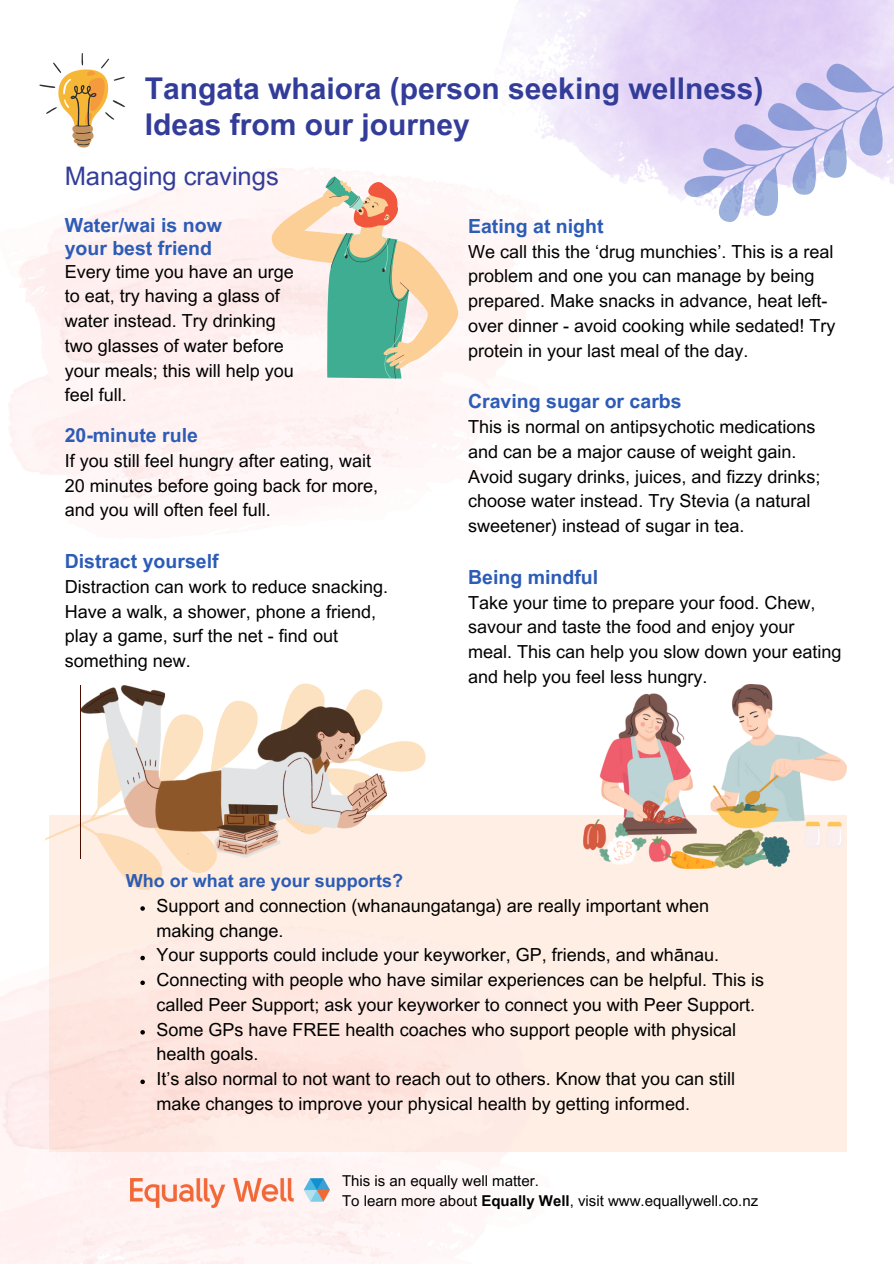
<style>
.page{position:relative;width:894px;height:1264px;background:#fff}
.page>*{position:absolute;margin:0;border:0;box-sizing:border-box;transform-origin:0 0}
.t1{font:700 30px/36px "Arial MT Pro";color:#333d99}
.t2{font:25.5px "Arial MT Pro";color:#333d99}
.t3{font:700 19.5px/22.5px "Arial MT Pro";color:#2c5cb6}
.t4{font:18px/24.8px "Arial MT Pro";color:#000}
.t5{font:700 18px "Arial MT Pro";color:#2c5cb6}
.t6{font:15px "Arial MT Pro";color:#000}
.s1{font-weight:700}
</style>
<div class="page">
<div style="left:49px;top:814px;width:797px;height:337px;background:#feeee3"></div>
<img style="left:0;top:990px;width:558px;height:273px">
<svg style="left:271px;top:176px;width:187px;height:203px"></svg>
<svg style="left:15px;top:683px;width:428px;height:351px"></svg>
<svg style="left:81px;top:685px;width:306px;height:173px"></svg>
<img style="left:583px;top:685px;width:263px;height:183px">
<svg style="left:679px;top:2px;width:214px;height:220px;background:#d8d1f2"></svg>
<img style="left:130px;top:1178px;width:200px;height:29px">
<svg style="left:140px;top:906px;width:5px;height:4px"></svg>
<svg style="left:140px;top:955px;width:5px;height:5px"></svg>
<svg style="left:140px;top:980px;width:5px;height:5px"></svg>
<svg style="left:140px;top:1030px;width:5px;height:4px"></svg>
<svg style="left:140px;top:1079px;width:5px;height:5px"></svg>
<svg style="left:39px;top:53px;width:86px;height:94px"></svg>
<p class="t1" style="left:145px;top:74px;width:620px">Tangata whaiora (person seeking wellness)<br>Ideas from our journey</p>
<p class="t2" style="left:65px;top:166px;width:215px">Managing cravings</p>
<p class="t3" style="left:65px;top:217px;width:159px">Water/wai is now your best friend</p>
<p class="t4" style="left:65px;top:261px;width:231px">Every time you have an urge to eat, try having a glass of water instead. Try drinking two glasses of water before your meals; this will help you feel full.</p>
<h2 class="t3" style="left:65px;top:426px;width:135px">20-minute rule</h2>
<h2 class="t4" style="left:65px;top:450px;width:315px">If you still feel hungry after eating, wait<br>20 minutes before going back for more, and you will often feel full.</h2>
<p class="t3" style="left:65px;top:552px;width:155px">Distract yourself</p>
<p class="t4" style="left:65px;top:576px;width:325px">Distraction can work to reduce snacking.<br>Have a walk, a shower, phone a friend, play a game, surf the net - find out something new.</p>
<h4 class="t3" style="left:468px;top:217px;width:137px">Eating at night</h4>
<h4 class="t4" style="left:468px;top:241px;width:369px">We call this the ‘drug munchies’. This is a real problem and one you can manage by being prepared. Make snacks in advance, heat left&shy;over dinner - avoid cooking while sedated! Try protein in your last meal of the day.</h4>
<p class="t3" style="left:468px;top:393px;width:215px">Craving sugar or carbs</p>
<p class="t4" style="left:468px;top:416px;width:354px">This is normal on antipsychotic medications and can be a major cause of weight gain.<br>Avoid sugary drinks, juices, and fizzy drinks; choose water instead. Try Stevia (a natural sweetener) instead of sugar in tea.</p>
<p class="t3" style="left:468px;top:568px;width:131px">Being mindful</p>
<p class="t4" style="left:468px;top:592px;width:375px">Take your time to prepare your food. Chew, savour and taste the food and enjoy your meal. This can help you slow down your eating and help you feel less hungry.</p>
<p class="t5" style="left:126px;top:874px;width:279px">Who or what are your supports?</p>
<h4 class="t4" style="left:156px;top:895px;width:554px">Support and connection (whanaungatanga) are really important when making change.</h4>
<h4 class="t4" style="left:156px;top:944px;width:564px">Your supports could include your keyworker, GP, friends, and whānau.</h4>
<h4 class="t4" style="left:156px;top:969px;width:609px">Connecting with people who have similar experiences can be helpful. This is called Peer Support; ask your keyworker to connect you with Peer Support.</h4>
<h4 class="t4" style="left:156px;top:1019px;width:581px">Some GPs have FREE health coaches who support people with physical health goals.</h4>
<h4 class="t4" style="left:156px;top:1068px;width:580px">It’s also normal to not want to reach out to others. Know that you can still make changes to improve your physical health by getting informed.</h4>
<h3 class="t6" style="left:342px;top:1175px;width:198px">This is an equally well matter.</h3>
<p class="t6" style="left:342px;top:1195px;width:417px">To learn more about <span class="s1">Equally Well</span>, visit www.equallywell.co.nz</p>
</div>
